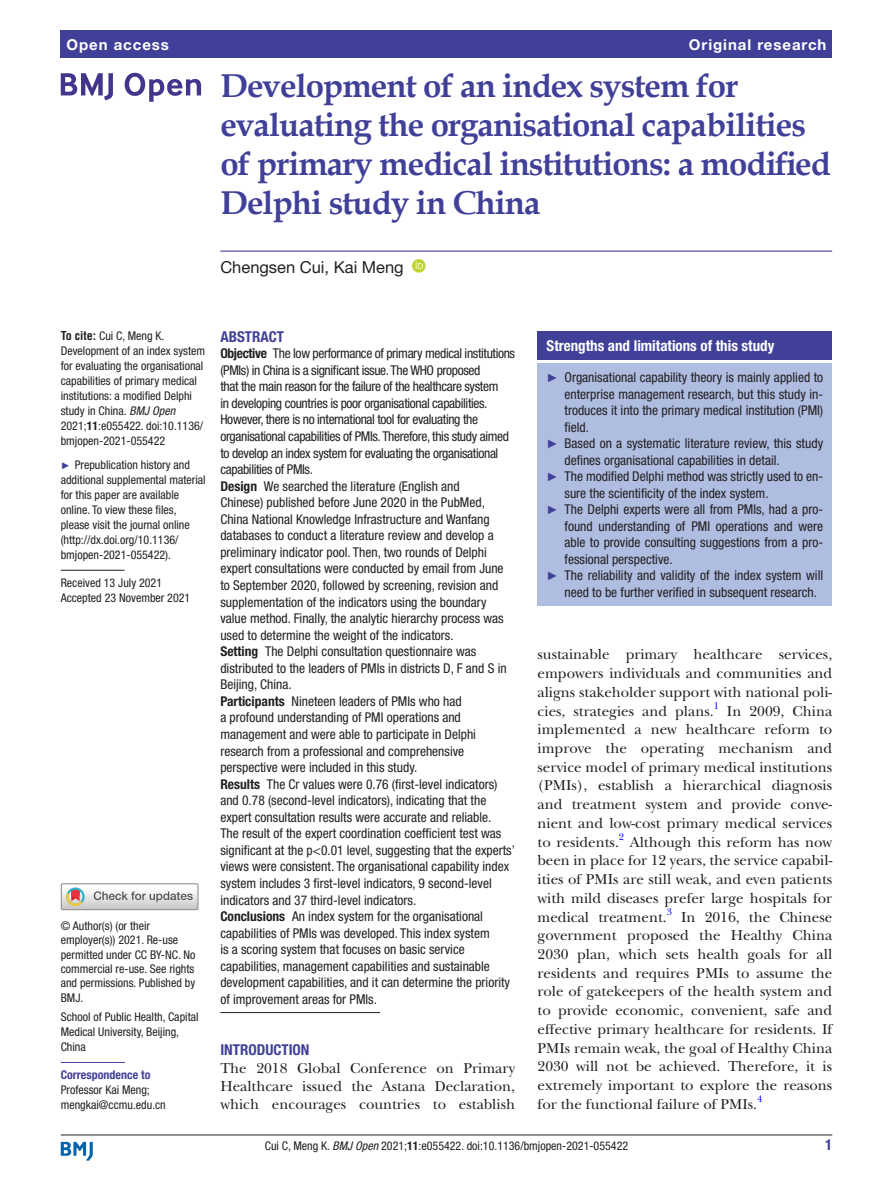
<style>
.page{position:relative;width:893px;height:1191px;background:#fff}
.page>*{position:absolute;margin:0;border:0;box-sizing:border-box;transform-origin:0 0}
.t1{font:700 33px/39px "Book Antiqua";letter-spacing:-.025em;color:#414099}
.t2{font:16.5px "Helvetica Neue LT Std";color:#231f20}
.t3{font:15px/18.8px "New Baskerville";color:#231f20;text-align:justify}
.t4{font:700 condensed 15px "Helvetica Neue LT Std";color:#fff}
.t5{font:700 15px "Helvetica Neue LT Std";letter-spacing:.065em;color:#fff}
.t6{font:700 condensed 15px "Helvetica Neue LT Std";color:#414099}
.t7{font:condensed 13.5px/16.5px "Helvetica Neue LT Std";color:#231f20}
.t8{font:condensed 12px/15px "Helvetica Neue LT Std";color:#231f20}
.t9{font:700 condensed 12px "Helvetica Neue LT Std";color:#414099}
.t10{font:9.9px "New Baskerville";color:#00f}
.s1{font-family:"Helvetica LT Std";font-weight:700}
.s2{font-style:italic}
.s3{font-weight:700}
.s4{font-family:"Arial";font-stretch:normal;font-size:9.75px;color:#414099}
.s5{font-family:"Arial";font-stretch:normal;font-size:12px;color:#414099}
</style>
<div class="page">
<hr style="left:61px;top:1134px;width:771px;height:1px;background:#231f20">
<svg style="left:61px;top:1141px;width:32px;height:19px"></svg>
<div style="left:61px;top:31px;width:771px;height:27px;background:#414099"></div>
<hr style="left:220px;top:250px;width:612px;height:2px;background:#414099">
<svg style="left:412px;top:259px;width:14px;height:14px"></svg>
<hr style="left:61px;top:570px;width:64px;height:1px;background:#231f20">
<hr style="left:61px;top:1062px;width:64px;height:1px;background:#414099">
<svg style="left:61px;top:73px;width:52px;height:27px"></svg>
<svg style="left:125px;top:73px;width:76px;height:29px"></svg>
<div style="left:61px;top:883px;width:138px;height:27px;border:1px solid #969090"></div>
<svg style="left:61px;top:883px;width:137px;height:26px"></svg>
<hr style="left:220px;top:1012px;width:160px;height:1px;background:#231f20">
<div style="left:538px;top:331px;width:294px;height:29px;background:#414099"></div>
<div style="left:538px;top:364px;width:294px;height:242px;background:#afbde1"></div>
<p class="t5" style="left:66px;top:35px;width:104px">Open access</p>
<p class="t5" style="left:689px;top:35px;width:139px">Original research</p>
<h1 class="t1" style="left:220px;top:66px;width:612px">Development of an index system for evaluating the organisational capabilities of primary medical institutions: a modified Delphi study in China</h1>
<p class="t2" style="left:220px;top:257px;width:185px">Chengsen Cui, Kai Meng</p>
<p class="t8" style="left:61px;top:328px;width:146px"><span class="s1">To cite:</span> Cui C, Meng K.<br>Development of an index system for evaluating the organisational capabilities of primary medical institutions: a modified Delphi study in China. <span class="s2">BMJ Open<br></span>2021;<span class="s3">11</span>:e055422. doi:10.1136/ bmjopen-2021-055422</p>
<p class="t8" style="left:61px;top:457px;width:146px"><span class="s4">►</span> Prepublication history and additional supplemental material for this paper are available online. To view these files, please visit the journal online (http://dx.doi.org/10.1136/ bmjopen-2021-055422).</p>
<p class="t8" style="left:61px;top:575px;width:131px">Received 13 July 2021<br>Accepted 23 November 2021</p>
<p class="t8" style="left:61px;top:918px;width:136px;line-height:14.4px">© Author(s) (or their employer(s)) 2021. Re-use permitted under CC BY-NC. No commercial re-use. See rights and permissions. Published by<br>BMJ.</p>
<p class="t8" style="left:61px;top:1009px;width:139px">School of Public Health, Capital<br>Medical University, Beijing,<br>China</p>
<p class="t9" style="left:61px;top:1067px;width:91px">Correspondence to</p>
<p class="t8" style="left:61px;top:1082px;width:107px">Professor Kai Meng; mengkai@ccmu.edu.cn</p>
<p class="t6" style="left:220px;top:327px;width:65px">ABSTRACT</p>
<p class="t7" style="left:220px;top:345px;width:296px"><span class="s3">Objective</span> The low performance of primary medical institutions (PMIs) in China is a significant issue. The WHO proposed<br>that the main reason for the failure of the healthcare system<br>in developing countries is poor organisational capabilities.<br>However, there is no international tool for evaluating the organisational capabilities of PMIs. Therefore, this study aimed to develop an index system for evaluating the organisational capabilities of PMIs.<br><span class="s3">Design</span> We searched the literature (English and<br>Chinese) published before June 2020 in the PubMed, China National Knowledge Infrastructure and Wanfang databases to conduct a literature review and develop a preliminary indicator pool. Then, two rounds of Delphi expert consultations were conducted by email from June to September 2020, followed by screening, revision and supplementation of the indicators using the boundary value method. Finally, the analytic hierarchy process was used to determine the weight of the indicators.<br><span class="s3">Setting</span> The Delphi consultation questionnaire was distributed to the leaders of PMIs in districts D, F and S in Beijing, China.<br><span class="s3">Participants</span> Nineteen leaders of PMIs who had<br>a profound understanding of PMI operations and management and were able to participate in Delphi research from a professional and comprehensive perspective were included in this study.<br><span class="s3">Results</span> The Cr values were 0.76 (first-level indicators) and 0.78 (second-level indicators), indicating that the expert consultation results were accurate and reliable.<br>The result of the expert coordination coefficient test was significant at the p&lt;0.01 level, suggesting that the experts’ views were consistent. The organisational capability index system includes 3 first-level indicators, 9 second-level indicators and 37 third-level indicators.<br><span class="s3">Conclusions</span> An index system for the organisational capabilities of PMIs was developed. This index system<br>is a scoring system that focuses on basic service capabilities, management capabilities and sustainable development capabilities, and it can determine the priority of improvement areas for PMIs.</p>
<p class="t6" style="left:220px;top:1040px;width:91px">INTRODUCTION</p>
<p class="t3" style="left:220px;top:1059px;width:296px;line-height:18px">The 2018 Global Conference on Primary Healthcare issued the Astana Declaration, which encourages countries to establish</p>
<p class="t4" style="left:547px;top:336px;width:229px">Strengths and limitations of this study</p>
<p class="t7" style="left:547px;top:369px;width:278px"><span class="s5">►</span> Organisational capability theory is mainly applied to</p>
<p class="t7" style="left:565px;top:386px;width:260px">enterprise management research, but this study in-</p>
<p class="t7" style="left:565px;top:402px;width:260px">troduces it into the primary medical institution (PMI)</p>
<p class="t7" style="left:565px;top:419px;width:26px">field.</p>
<p class="t7" style="left:547px;top:435px;width:278px"><span class="s5">►</span> Based on a systematic literature review, this study</p>
<p class="t7" style="left:565px;top:452px;width:217px">defines organisational capabilities in detail.</p>
<p class="t7" style="left:547px;top:468px;width:278px"><span class="s5">►</span> The modified Delphi method was strictly used to en-</p>
<p class="t7" style="left:565px;top:485px;width:206px">sure the scientificity of the index system.</p>
<p class="t7" style="left:547px;top:501px;width:278px"><span class="s5">►</span> The Delphi experts were all from PMIs, had a pro-</p>
<p class="t7" style="left:565px;top:518px;width:260px">found understanding of PMI operations and were</p>
<p class="t7" style="left:565px;top:534px;width:260px">able to provide consulting suggestions from a pro-</p>
<p class="t7" style="left:565px;top:551px;width:110px">fessional perspective.</p>
<p class="t7" style="left:547px;top:567px;width:278px"><span class="s5">►</span> The reliability and validity of the index system will</p>
<p class="t7" style="left:565px;top:584px;width:254px">need to be further verified in subsequent research.</p>
<p class="t3" style="left:538px;top:645px;width:296px">sustainable primary healthcare services, empowers individuals and communities and aligns stakeholder support with national poli&shy;cies, strategies and plans.<sup>1</sup></p>
<p class="t3" style="left:538px;top:701px;width:296px;text-indent:189px">In 2009, China implemented a new healthcare reform to improve the operating mechanism and service model of primary medical institutions (PMIs), establish a hierarchical diagnosis and treatment system and provide conve&shy;nient and low-cost primary medical services to residents.</p>
<p class="t10" style="left:619px;top:831px;width:7px">2</p>
<p class="t3" style="left:538px;top:832px;width:296px;text-indent:92px">Although this reform has now been in place for 12 years, the service capabil&shy;ities of PMIs are still weak, and even patients with mild diseases prefer large hospitals for medical treatment.</p>
<p class="t10" style="left:667px;top:906px;width:7px">3</p>
<p class="t3" style="left:538px;top:907px;width:296px;text-indent:144px">In 2016, the Chinese government proposed the Healthy China 2030 plan, which sets health goals for all residents and requires PMIs to assume the role of gatekeepers of the health system and to provide economic, convenient, safe and effective primary healthcare for residents. If PMIs remain weak, the goal of Healthy China 2030 will not be achieved. Therefore, it is extremely important to explore the reasons for the functional failure of PMIs.<sup>4</sup></p>
<p class="t8" style="left:265px;top:1137px;width:365px">Cui C, Meng K. <span class="s2">BMJ Open</span> 2021;<span class="s3">11</span>:e055422. doi:10.1136/bmjopen-2021-055422</p>
<p class="t6" style="left:825px;top:1135px;width:9px">1</p>
</div>
